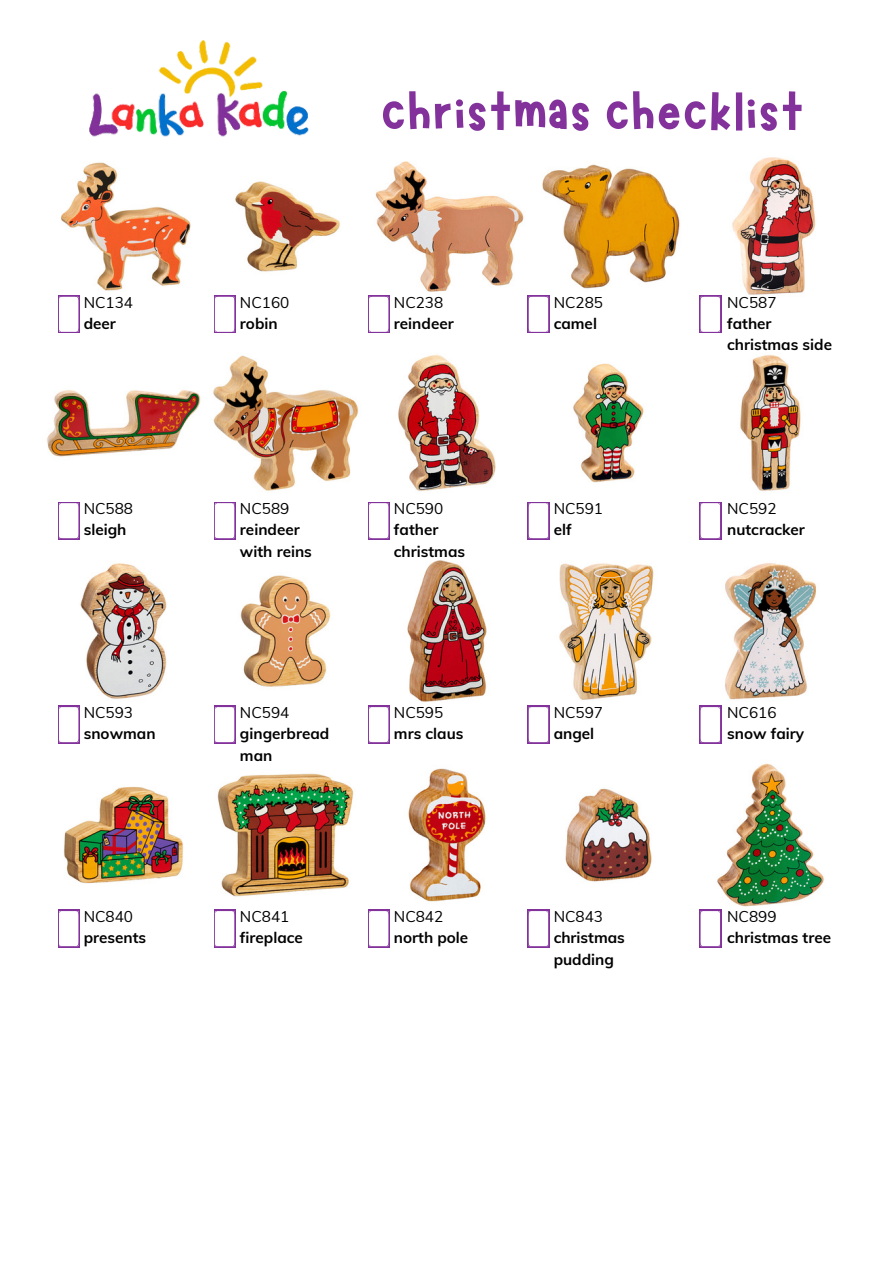
<style>
.page{position:relative;width:894px;height:1264px;background:#fff}
.page>*{position:absolute;margin:0;border:0;box-sizing:border-box;transform-origin:0 0}
.t1{font:65.7px "Marykate";color:#83329b}
.t2{font:700 15.3px/21.3px "Muli";color:#000}
.t3{font:15.3px "Muli";color:#000}
</style>
<div class="page">
<img style="left:64px;top:763px;width:760px;height:152px">
<img style="left:61px;top:157px;width:755px;height:150px">
<img style="left:47px;top:355px;width:754px;height:149px">
<img style="left:58px;top:560px;width:758px;height:151px">
<img style="left:89px;top:40px;width:220px;height:97px">
<svg style="left:58px;top:295px;width:21px;height:38px"></svg>
<svg style="left:214px;top:295px;width:21px;height:38px"></svg>
<svg style="left:368px;top:295px;width:21px;height:38px"></svg>
<svg style="left:527px;top:295px;width:22px;height:38px"></svg>
<svg style="left:699px;top:295px;width:22px;height:38px"></svg>
<svg style="left:58px;top:502px;width:21px;height:37px"></svg>
<svg style="left:214px;top:502px;width:21px;height:37px"></svg>
<svg style="left:368px;top:502px;width:21px;height:37px"></svg>
<svg style="left:527px;top:502px;width:22px;height:37px"></svg>
<svg style="left:699px;top:502px;width:22px;height:37px"></svg>
<svg style="left:58px;top:706px;width:21px;height:37px"></svg>
<svg style="left:214px;top:706px;width:21px;height:37px"></svg>
<svg style="left:368px;top:706px;width:21px;height:37px"></svg>
<svg style="left:527px;top:706px;width:22px;height:37px"></svg>
<svg style="left:699px;top:706px;width:22px;height:37px"></svg>
<svg style="left:58px;top:909px;width:21px;height:38px"></svg>
<svg style="left:214px;top:909px;width:21px;height:38px"></svg>
<svg style="left:368px;top:909px;width:21px;height:38px"></svg>
<svg style="left:527px;top:909px;width:22px;height:38px"></svg>
<svg style="left:699px;top:909px;width:22px;height:38px"></svg>
<h1 class="t1" style="left:380px;top:71px;width:425px">christmas checklist</h1>
<p class="t3" style="left:84px;top:291px;width:51px">NC134</p>
<p class="t2" style="left:84px;top:312px;width:34px">deer</p>
<p class="t3" style="left:240px;top:291px;width:51px">NC160</p>
<p class="t2" style="left:240px;top:312px;width:39px">robin</p>
<p class="t3" style="left:394px;top:291px;width:51px">NC238</p>
<p class="t2" style="left:394px;top:312px;width:61px">reindeer</p>
<p class="t3" style="left:553px;top:291px;width:51px">NC285</p>
<p class="t2" style="left:553px;top:312px;width:45px">camel</p>
<p class="t3" style="left:727px;top:291px;width:51px">NC587</p>
<p class="t2" style="left:727px;top:312px;width:106px">father christmas side</p>
<p class="t3" style="left:84px;top:497px;width:51px">NC588</p>
<p class="t2" style="left:84px;top:518px;width:44px">sleigh</p>
<p class="t3" style="left:240px;top:497px;width:51px">NC589</p>
<p class="t2" style="left:240px;top:518px;width:73px">reindeer with reins</p>
<p class="t3" style="left:394px;top:497px;width:51px">NC590</p>
<p class="t2" style="left:394px;top:518px;width:73px">father christmas</p>
<p class="t3" style="left:553px;top:497px;width:51px">NC591</p>
<p class="t2" style="left:553px;top:518px;width:19px">elf</p>
<p class="t3" style="left:727px;top:497px;width:51px">NC592</p>
<p class="t2" style="left:727px;top:518px;width:79px">nutcracker</p>
<p class="t3" style="left:84px;top:701px;width:51px">NC593</p>
<p class="t2" style="left:84px;top:722px;width:73px">snowman</p>
<p class="t3" style="left:240px;top:701px;width:51px">NC594</p>
<p class="t2" style="left:240px;top:722px;width:91px">gingerbread man</p>
<p class="t3" style="left:394px;top:701px;width:51px">NC595</p>
<p class="t2" style="left:394px;top:722px;width:71px">mrs claus</p>
<p class="t3" style="left:553px;top:701px;width:51px">NC597</p>
<p class="t2" style="left:553px;top:722px;width:42px">angel</p>
<p class="t3" style="left:727px;top:701px;width:51px">NC616</p>
<p class="t2" style="left:727px;top:722px;width:78px">snow fairy</p>
<p class="t3" style="left:84px;top:905px;width:51px">NC840</p>
<p class="t2" style="left:84px;top:926px;width:64px">presents</p>
<p class="t3" style="left:240px;top:905px;width:51px">NC841</p>
<p class="t2" style="left:240px;top:926px;width:64px">fireplace</p>
<p class="t3" style="left:394px;top:905px;width:51px">NC842</p>
<p class="t2" style="left:394px;top:926px;width:76px">north pole</p>
<p class="t3" style="left:553px;top:905px;width:51px">NC843</p>
<p class="t2" style="left:553px;top:926px;width:73px">christmas pudding</p>
<p class="t3" style="left:727px;top:905px;width:51px">NC899</p>
<p class="t2" style="left:727px;top:926px;width:105px">christmas tree</p>
</div>
